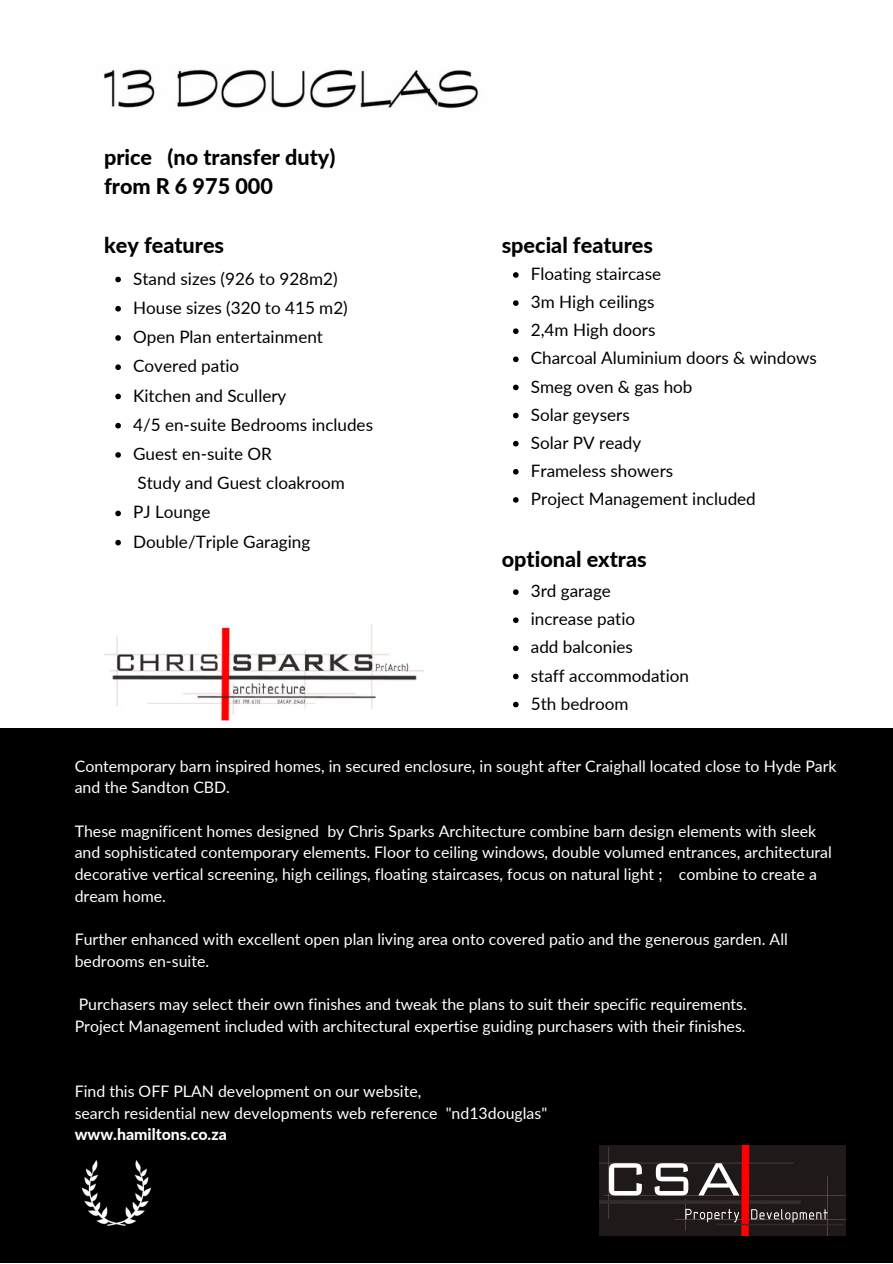
<style>
.page{position:relative;width:893px;height:1264px;background:#fff}
.page>*{position:absolute;margin:0;border:0;box-sizing:border-box;transform-origin:0 0}
.t1{font:800 21.6px "Lato";color:#000}
.t2{font:17.1px/29.2px "Lato";color:#000}
.t3{font:15.9px/21.6px "Lato";color:#fff}
.t4{font:800 15.9px "Lato";color:#fff}
</style>
<div class="page">
<div style="left:0;top:728px;width:892px;height:534px;background:#000"></div>
<img style="left:81px;top:1160px;width:71px;height:66px">
<img style="left:104px;top:624px;width:319px;height:97px">
<img style="left:104px;top:69px;width:374px;height:40px">
<img style="left:599px;top:1145px;width:246px;height:90px">
<svg style="left:115px;top:277px;width:6px;height:5px"></svg>
<svg style="left:115px;top:306px;width:6px;height:5px"></svg>
<svg style="left:115px;top:335px;width:6px;height:6px"></svg>
<svg style="left:115px;top:364px;width:6px;height:6px"></svg>
<svg style="left:115px;top:393px;width:6px;height:6px"></svg>
<svg style="left:115px;top:423px;width:6px;height:5px"></svg>
<svg style="left:115px;top:452px;width:6px;height:6px"></svg>
<svg style="left:115px;top:510px;width:6px;height:6px"></svg>
<svg style="left:115px;top:540px;width:6px;height:5px"></svg>
<svg style="left:513px;top:272px;width:5px;height:6px"></svg>
<svg style="left:513px;top:300px;width:5px;height:6px"></svg>
<svg style="left:513px;top:328px;width:5px;height:6px"></svg>
<svg style="left:513px;top:356px;width:5px;height:6px"></svg>
<svg style="left:513px;top:384px;width:5px;height:6px"></svg>
<svg style="left:513px;top:413px;width:5px;height:5px"></svg>
<svg style="left:513px;top:441px;width:5px;height:5px"></svg>
<svg style="left:513px;top:469px;width:5px;height:5px"></svg>
<svg style="left:513px;top:497px;width:5px;height:5px"></svg>
<svg style="left:513px;top:589px;width:5px;height:6px"></svg>
<svg style="left:513px;top:617px;width:5px;height:6px"></svg>
<svg style="left:513px;top:645px;width:5px;height:6px"></svg>
<svg style="left:513px;top:673px;width:5px;height:6px"></svg>
<svg style="left:513px;top:701px;width:5px;height:6px"></svg>
<p class="t1" style="left:104px;top:144px;width:233px">price (no transfer duty)</p>
<p class="t1" style="left:104px;top:173px;width:170px">from R 6 975 000</p>
<p class="t1" style="left:104px;top:232px;width:122px">key features</p>
<p class="t2" style="left:133px;top:263px;width:206px">Stand sizes (926 to 928m2)</p>
<p class="t2" style="left:133px;top:292px;width:216px">House sizes (320 to 415 m2)</p>
<p class="t2" style="left:133px;top:322px;width:191px">Open Plan entertainment</p>
<p class="t2" style="left:133px;top:351px;width:108px">Covered patio</p>
<p class="t2" style="left:133px;top:380px;width:155px">Kitchen and Scullery</p>
<p class="t2" style="left:133px;top:409px;width:241px">4/5 en-suite Bedrooms includes</p>
<p class="t2" style="left:133px;top:439px;width:213px">Guest en-suite OR<br>Study and Guest cloakroom</p>
<p class="t2" style="left:133px;top:497px;width:79px">PJ Lounge</p>
<p class="t2" style="left:133px;top:526px;width:179px">Double/Triple Garaging</p>
<p class="t1" style="left:501px;top:232px;width:153px">special features</p>
<p class="t2" style="left:531px;top:259px;width:132px">Floating staircase</p>
<p class="t2" style="left:531px;top:287px;width:125px">3m High ceilings</p>
<p class="t2" style="left:531px;top:315px;width:126px">2,4m High doors</p>
<p class="t2" style="left:531px;top:343px;width:287px">Charcoal Aluminium doors &amp; windows</p>
<p class="t2" style="left:531px;top:371px;width:163px">Smeg oven &amp; gas hob</p>
<p class="t2" style="left:531px;top:399px;width:100px">Solar geysers</p>
<p class="t2" style="left:531px;top:427px;width:112px">Solar PV ready</p>
<p class="t2" style="left:531px;top:455px;width:144px">Frameless showers</p>
<p class="t2" style="left:531px;top:483px;width:226px">Project Management included</p>
<p class="t1" style="left:501px;top:545px;width:146px">optional extras</p>
<p class="t2" style="left:531px;top:576px;width:82px">3rd garage</p>
<p class="t2" style="left:531px;top:604px;width:106px">increase patio</p>
<p class="t2" style="left:531px;top:632px;width:104px">add balconies</p>
<p class="t2" style="left:531px;top:660px;width:160px">staff accommodation</p>
<p class="t2" style="left:531px;top:688px;width:99px">5th bedroom</p>
<p class="t3" style="left:75px;top:754px;width:763px">Contemporary barn inspired homes, in secured enclosure, in sought after Craighall located close to Hyde Park and the Sandton CBD.</p>
<p class="t3" style="left:75px;top:819px;width:758px">These magnificent homes designed by Chris Sparks Architecture combine barn design elements with sleek and sophisticated contemporary elements. Floor to ceiling windows, double volumed entrances, architectural decorative vertical screening, high ceilings, floating staircases, focus on natural light ; combine to create a dream home.</p>
<p class="t3" style="left:75px;top:928px;width:714px">Further enhanced with excellent open plan living area onto covered patio and the generous garden. All bedrooms en-suite.</p>
<p class="t3" style="left:79px;top:993px;width:669px">Purchasers may select their own finishes and tweak the plans to suit their specific requirements.</p>
<p class="t3" style="left:75px;top:1014px;width:672px">Project Management included with architectural expertise guiding purchasers with their finishes.</p>
<p class="t3" style="left:75px;top:1079px;width:348px">Find this OFF PLAN development on our website,</p>
<p class="t3" style="left:75px;top:1101px;width:474px">search residential new developments web reference "nd13douglas"</p>
<p class="t4" style="left:75px;top:1124px;width:154px">www.hamiltons.co.za</p>
</div>
